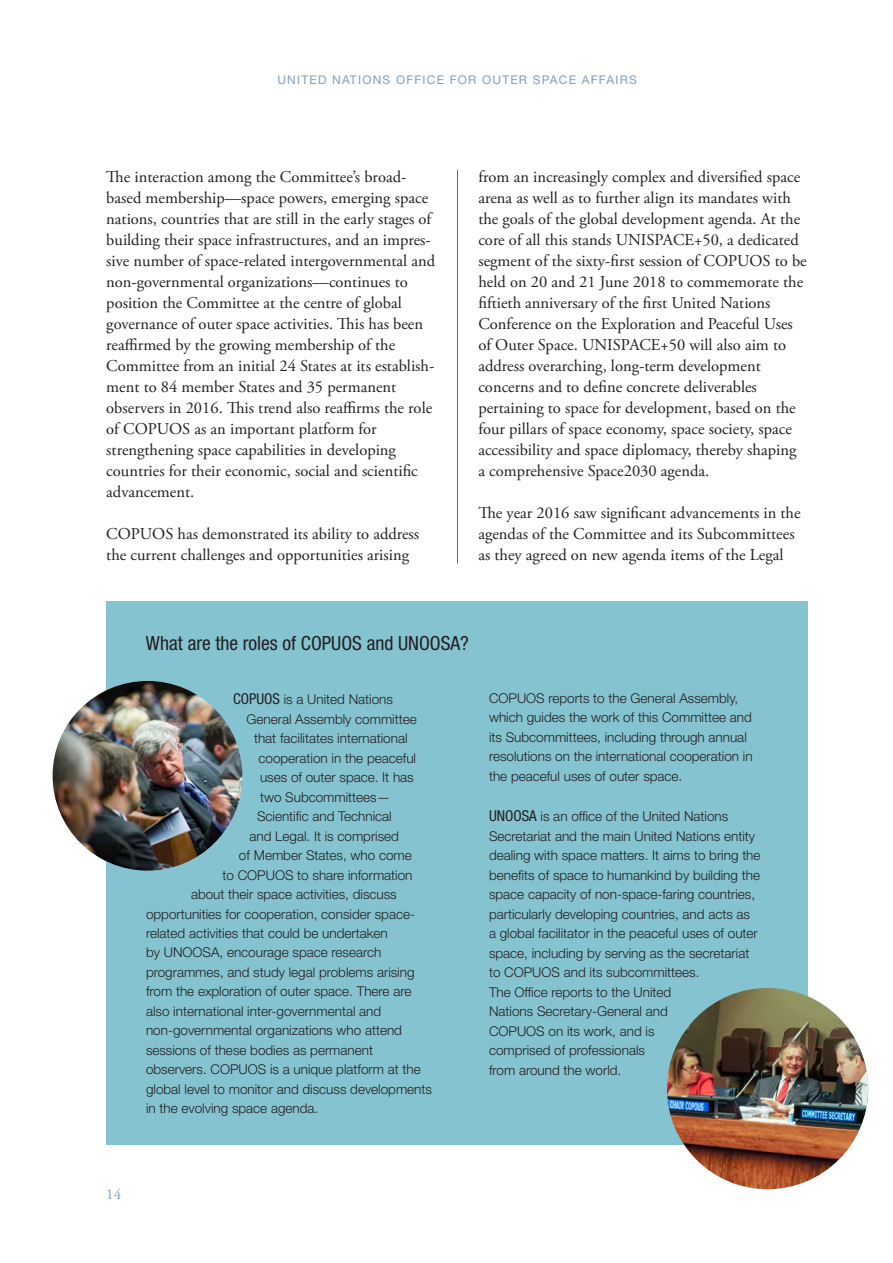
<style>
.page{position:relative;width:893px;height:1263px;background:#fff}
.page>*{position:absolute;margin:0;border:0;box-sizing:border-box;transform-origin:0 0}
.t1{font:condensed 19.5px "Helvetica Neue LT Std";color:#231f20}
.t2{font:16.5px/21px "Adobe Garamond Pro";color:#231f20}
.t3{font:15px "Adobe Garamond Pro";color:#849eb7}
.t4{font:300 13.5px/19.5px "Helvetica Neue LT Std";color:#231f20}
.t5{font:12px "Helvetica Neue LT Std";letter-spacing:.1em;color:#849eb7}
.s1{font-weight:400;font-stretch:condensed;font-size:15px}
</style>
<div class="page">
<hr style="left:457px;top:170px;width:1px;height:394px;background:#556c78">
<div style="left:106px;top:601px;width:702px;height:543px;background:#85c3d0"></div>
<img style="left:667px;top:988px;width:201px;height:201px;border-radius:101px">
<img style="left:53px;top:681px;width:189px;height:190px;border-radius:95px">
<p class="t5" style="left:277px;top:73px;width:361px">UNITED NATIONS OFFICE FOR OUTER SPACE AFFAIRS</p>
<p class="t2" style="left:106px;top:167px;width:330px">The interaction among the Committee’s broad&shy;based membership—space powers, emerging space nations, countries that are still in the early stages of building their space infrastructures, and an impres&shy;sive number of space-related intergovernmental and non-governmental organizations—continues to position the Committee at the centre of global governance of outer space activities. This has been reaffirmed by the growing membership of the Committee from an initial 24 States at its establish&shy;ment to 84 member States and 35 permanent observers in 2016. This trend also reaffirms the role of COPUOS as an important platform for strengthening space capabilities in developing countries for their economic, social and scientific advancement.</p>
<p class="t2" style="left:106px;top:524px;width:314px">COPUOS has demonstrated its ability to address the current challenges and opportunities arising</p>
<p class="t2" style="left:478px;top:167px;width:330px">from an increasingly complex and diversified space arena as well as to further align its mandates with the goals of the global development agenda. At the core of all this stands UNISPACE+50, a dedicated segment of the sixty-first session of COPUOS to be held on 20 and 21 June 2018 to commemorate the fiftieth anniversary of the first United Nations Conference on the Exploration and Peaceful Uses of Outer Space. UNISPACE+50 will also aim to address overarching, long-term development concerns and to define concrete deliverables pertaining to space for development, based on the four pillars of space economy, space society, space accessibility and space diplomacy, thereby shaping a comprehensive Space2030 agenda.</p>
<p class="t2" style="left:478px;top:503px;width:324px">The year 2016 saw significant advancements in the agendas of the Committee and its Subcommittees as they agreed on new agenda items of the Legal</p>
<p class="t1" style="left:146px;top:632px;width:324px">What are the roles of COPUOS and UNOOSA?</p>
<p class="t4" style="left:233px;top:689px;width:161px"><span class="s1">COPUOS</span> is a United Nations</p>
<p class="t4" style="left:246px;top:709px;width:172px">General Assembly committee</p>
<p class="t4" style="left:254px;top:728px;width:155px">that facilitates international</p>
<p class="t4" style="left:258px;top:748px;width:159px">cooperation in the peaceful</p>
<p class="t4" style="left:260px;top:767px;width:155px">uses of outer space. It has</p>
<p class="t4" style="left:260px;top:787px;width:132px">two Subcommittees—</p>
<p class="t4" style="left:257px;top:806px;width:136px">Scientific and Technical</p>
<p class="t4" style="left:249px;top:826px;width:151px">and Legal. It is comprised</p>
<p class="t4" style="left:239px;top:845px;width:174px">of Member States, who come</p>
<p class="t4" style="left:222px;top:865px;width:192px">to COPUOS to share information</p>
<p class="t4" style="left:191px;top:884px;width:207px">about their space activities, discuss</p>
<p class="t4" style="left:146px;top:904px;width:271px">opportunities for cooperation, consider space-</p>
<p class="t4" style="left:146px;top:923px;width:243px">related activities that could be undertaken</p>
<p class="t4" style="left:146px;top:943px;width:237px">by UNOOSA, encourage space research</p>
<p class="t4" style="left:146px;top:962px;width:270px">programmes, and study legal problems arising</p>
<p class="t4" style="left:146px;top:982px;width:267px">from the exploration of outer space. There are</p>
<p class="t4" style="left:146px;top:1001px;width:237px">also international inter-governmental and</p>
<p class="t4" style="left:146px;top:1021px;width:258px">non-governmental organizations who attend</p>
<p class="t4" style="left:146px;top:1040px;width:229px">sessions of these bodies as permanent</p>
<p class="t4" style="left:146px;top:1060px;width:276px">observers. COPUOS is a unique platform at the</p>
<p class="t4" style="left:146px;top:1079px;width:288px">global level to monitor and discuss developments</p>
<p class="t4" style="left:146px;top:1098px;width:174px">in the evolving space agenda.</p>
<p class="t4" style="left:489px;top:688px;width:265px">COPUOS reports to the General Assembly, which guides the work of this Committee and its Subcommittees, including through annual resolutions on the international cooperation in the peaceful uses of outer space.</p>
<p class="t4" style="left:489px;top:807px;width:273px"><span class="s1">UNOOSA</span> is an office of the United Nations Secretariat and the main United Nations entity dealing with space matters. It aims to bring the benefits of space to humankind by building the space capacity of non-space-faring countries, particularly developing countries, and acts as<br>a global facilitator in the peaceful uses of outer space, including by serving as the secretariat to COPUOS and its subcommittees.<br>The Office reports to the United<br>Nations Secretary-General and<br>COPUOS on its work, and is<br>comprised of professionals<br>from around the world.</p>
<p class="t3" style="left:106px;top:1185px;width:16px">14</p>
</div>
